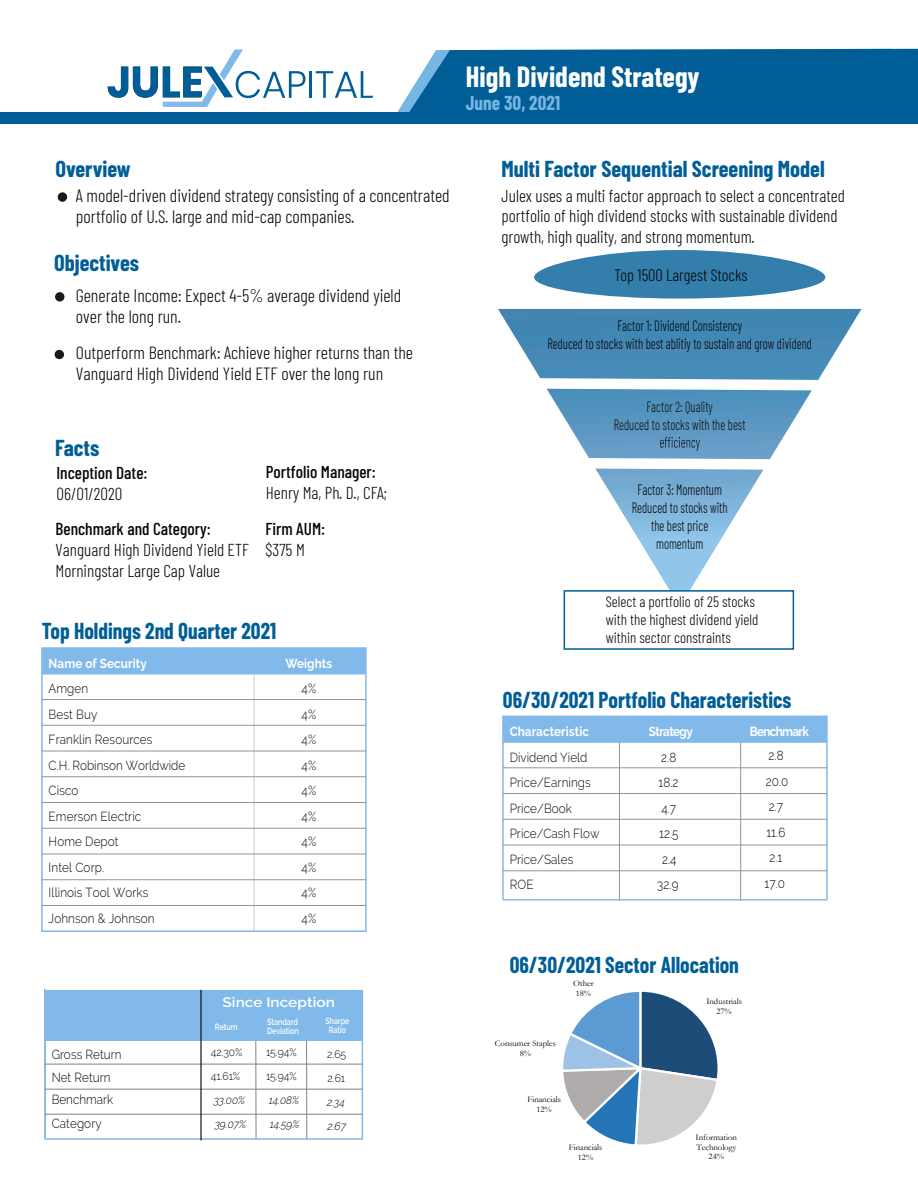
<style>
.page{position:relative;width:918px;height:1188px;background:#fff}
.page>*{position:absolute;margin:0;border:0;box-sizing:border-box;transform-origin:0 0}
.t1{font:700 28.5px "Barlow Condensed";color:#fff}
.t2{font:700 22.5px "Barlow Condensed";color:#015e97;scale:.96 1}
.t3{font:700 22.5px "Barlow Condensed";color:#015e97}
.t4{font:700 19.65px "Barlow Condensed";color:#75b6e3}
.t5{font:300 18px/21.6px "Barlow Condensed";color:#050504}
.t6{font:300 17.7px/21.1px "Barlow Condensed";color:#050504}
.t7{font:300 17.25px/20.7px "Barlow Condensed";color:#050504}
.t8{font:500 17.25px "Barlow Condensed";color:#050504}
.t9{font:300 16.5px "Barlow Condensed";color:#050504}
.t10{font:300 15px/18px "Barlow Condensed";color:#050504;text-align:center;scale:.82 1}
.t11{font:300 15px/18px "Barlow Condensed";color:#050504}
.t12{font:600 13.65px "Raleway";color:#fff;scale:1.13 1}
.t13{font:300 13.05px/25.5px "Raleway";letter-spacing:.01em;color:#050504;scale:.89 1}
.t14{font:700 13.05px "Raleway";letter-spacing:.005em;color:#fff;scale:.89 1}
.t15{font:700 13.05px "Raleway";letter-spacing:-.055em;color:#fff;scale:.89 1}
.t16{font:300 10.8px "Raleway";color:#050504;scale:.96 1}
.t17{font:italic 300 10.8px "Raleway";color:#050504;scale:.96 1}
.t18{font:600 8.85px/9px "Raleway";color:#fff;scale:.8 1}
.t19{font:8.7px/9.8px "Garamond";color:#040503;text-align:center}
</style>
<div class="page">
<svg style="left:563px;top:991px;width:155px;height:154px"></svg>
<hr style="left:740px;top:717px;width:1px;height:183px;background:#939598">
<hr style="left:306px;top:991px;width:1px;height:148px;background:#808284">
<hr style="left:310px;top:71px;width:2px;height:27px;background:#015d96">
<svg style="left:316px;top:71px;width:57px;height:27px"></svg>
<svg style="left:108px;top:50px;width:198px;height:57px"></svg>
<svg style="left:395px;top:49px;width:523px;height:64px;background:#0f669b"></svg>
<div style="left:0;top:113px;width:918px;height:11px;background:#015d95"></div>
<svg style="left:498px;top:309px;width:364px;height:298px"></svg>
<svg style="left:518px;top:373px;width:323px;height:57px"></svg>
<svg style="left:518px;top:437px;width:323px;height:38px"></svg>
<svg style="left:534px;top:250px;width:291px;height:49px"></svg>
<div style="left:564px;top:590px;width:230px;height:60px;background:#fff;border:2px solid #015e97"></div>
<div style="left:58px;top:192px;width:9px;height:10px;background:#1d1718;border-radius:50%"></div>
<div style="left:55px;top:292px;width:9px;height:10px;background:#1d1718;border-radius:50%"></div>
<div style="left:55px;top:350px;width:9px;height:9px;background:#1d1718;border-radius:50%"></div>
<hr style="left:254px;top:648px;width:1px;height:283px;background:#939598">
<div style="left:41px;top:647px;width:326px;height:285px;border:2px solid #81b9ea"></div>
<hr style="left:42px;top:905px;width:324px;height:1px;background:#939598">
<hr style="left:42px;top:879px;width:324px;height:1px;background:#939598">
<hr style="left:42px;top:854px;width:324px;height:1px;background:#939598">
<hr style="left:42px;top:828px;width:324px;height:1px;background:#939598">
<hr style="left:42px;top:802px;width:324px;height:1px;background:#939598">
<hr style="left:42px;top:776px;width:324px;height:1px;background:#939598">
<hr style="left:42px;top:751px;width:324px;height:1px;background:#939598">
<hr style="left:42px;top:725px;width:324px;height:1px;background:#939598">
<hr style="left:42px;top:699px;width:324px;height:1px;background:#939598">
<hr style="left:42px;top:673px;width:324px;height:2px;background:#81b9ea">
<div style="left:42px;top:648px;width:324px;height:26px;background:#81b9ea"></div>
<hr style="left:255px;top:990px;width:1px;height:149px;background:#808284">
<div style="left:44px;top:989px;width:319px;height:151px;border:2px solid #81b9ea"></div>
<hr style="left:45px;top:1114px;width:317px;height:1px;background:#808284">
<hr style="left:45px;top:1089px;width:317px;height:1px;background:#808284">
<hr style="left:45px;top:1064px;width:317px;height:1px;background:#808284">
<div style="left:45px;top:990px;width:317px;height:51px;background:#81b9ea"></div>
<hr style="left:200px;top:990px;width:2px;height:150px;background:#050504">
<hr style="left:619px;top:716px;width:1px;height:185px;background:#939598">
<div style="left:502px;top:716px;width:326px;height:185px;border:2px solid #81b9ea"></div>
<hr style="left:503px;top:870px;width:324px;height:1px;background:#939598">
<hr style="left:503px;top:845px;width:324px;height:1px;background:#939598">
<hr style="left:503px;top:819px;width:324px;height:1px;background:#939598">
<hr style="left:503px;top:793px;width:324px;height:1px;background:#939598">
<hr style="left:503px;top:767px;width:324px;height:1px;background:#939598">
<hr style="left:503px;top:741px;width:324px;height:2px;background:#81b9ea">
<div style="left:503px;top:716px;width:324px;height:26px;background:#81b9ea"></div>
<hr style="left:503px;top:899px;width:324px;height:2px;background:#81b9ea">
<h1 class="t1" style="left:466px;top:56px;width:235px">High Dividend Strategy</h1>
<h3 class="t4" style="left:466px;top:89px;width:96px">June 30, 2021</h3>
<h2 class="t3" style="left:56px;top:153px;width:77px">Overview</h2>
<h3 class="t5" style="left:76px;top:183px;width:375px">A model-driven dividend strategy consisting of a concentrated portfolio of U.S. large and mid-cap companies.</h3>
<h2 class="t3" style="left:54px;top:247px;width:87px">Objectives</h2>
<h3 class="t5" style="left:76px;top:283px;width:327px">Generate Income: Expect 4-5% average dividend yield over the long run.</h3>
<h3 class="t6" style="left:76px;top:341px;width:339px">Outperform Benchmark: Achieve higher returns than the<br>Vanguard High Dividend Yield ETF over the long run</h3>
<h2 class="t3" style="left:55px;top:432px;width:46px">Facts</h2>
<h3 class="t8" style="left:56px;top:461px;width:93px">Inception Date:</h3>
<h3 class="t7" style="left:56px;top:482px;width:68px">06/01/2020</h3>
<h3 class="t8" style="left:56px;top:517px;width:157px">Benchmark and Category:</h3>
<h3 class="t7" style="left:56px;top:538px;width:195px">Vanguard High Dividend Yield ETF<br>Morningstar Large Cap Value</h3>
<h3 class="t8" style="left:266px;top:460px;width:112px">Portfolio Manager:</h3>
<h3 class="t7" style="left:266px;top:481px;width:123px">Henry Ma, Ph. D., CFA;</h3>
<h3 class="t8" style="left:266px;top:517px;width:61px">Firm AUM:</h3>
<h3 class="t7" style="left:266px;top:538px;width:41px">$375 M</h3>
<h2 class="t2" style="left:42px;top:615px;width:246px">Top Holdings 2nd Quarter 2021</h2>
<p class="t14" style="left:49px;top:656px;width:112px">Name of Security</p>
<p class="t13" style="left:49px;top:676px;width:155px">Amgen<br>Best Buy<br>Franklin Resources<br>C.H. Robinson Worldwide<br>Cisco<br>Emerson Electric<br>Home Depot<br>Intel Corp.<br>Illinois Tool Works<br>Johnson &amp; Johnson</p>
<p class="t14" style="left:285px;top:656px;width:54px">Weights</p>
<p class="t13" style="left:302px;top:676px;width:18px;text-align:justify">4% 4% 4% 4% 4% 4% 4% 4% 4% 4%</p>
<p class="t13" style="left:52px;top:1041px;width:80px">Gross Return</p>
<p class="t13" style="left:52px;top:1066px;width:71px;line-height:22px">Net Return<br>Benchmark</p>
<p class="t13" style="left:52px;top:1111px;width:58px">Category</p>
<p class="t12" style="left:223px;top:994px;width:101px">Since Inception</p>
<p class="t18" style="left:267px;top:1017px;width:41px">Standard<br>Deviation</p>
<p class="t18" style="left:326px;top:1017px;width:31px;text-align:center">Sharpe<br>Ratio</p>
<p class="t16" style="left:266px;top:1046px;width:33px">15.94%</p>
<p class="t16" style="left:266px;top:1070px;width:33px">15.94%</p>
<p class="t17" style="left:269px;top:1094px;width:33px">14.08%</p>
<p class="t17" style="left:270px;top:1118px;width:32px">14.59%</p>
<p class="t18" style="left:215px;top:1022px;width:30px">Return</p>
<p class="t16" style="left:211px;top:1046px;width:35px">42.30%</p>
<p class="t16" style="left:211px;top:1070px;width:32px">41.61%</p>
<p class="t17" style="left:214px;top:1094px;width:34px">33.00%</p>
<p class="t17" style="left:215px;top:1118px;width:34px">39.07%</p>
<p class="t16" style="left:327px;top:1047px;width:21px">2.65</p>
<p class="t16" style="left:328px;top:1071px;width:20px">2.61</p>
<p class="t17" style="left:327px;top:1095px;width:20px">2.34</p>
<p class="t17" style="left:328px;top:1119px;width:21px">2.67</p>
<h2 class="t3" style="left:502px;top:153px;width:325px">Multi Factor Sequential Screening Model</h2>
<h3 class="t7" style="left:502px;top:184px;width:345px">Julex uses a multi factor approach to select a concentrated portfolio of high dividend stocks with sustainable dividend growth, high quality, and strong momentum.</h3>
<p class="t9" style="left:615px;top:264px;width:134px">Top 1500 Largest Stocks</p>
<p class="t10" style="left:547px;top:315px;width:324px">Factor 1: Dividend Consistency<br>Reduced to stocks with best ablitiy to sustain and grow dividend</p>
<p class="t10" style="left:614px;top:396px;width:162px">Factor 2: Quality<br>Reduced to stocks with the best</p>
<p class="t10" style="left:632px;top:480px;width:118px">Factor 3: Momentum<br>Reduced to stocks with the best price momentum</p>
<p class="t11" style="left:606px;top:592px;width:154px">Select a portfolio of 25 stocks with the highest dividend yield within sector constraints</p>
<h2 class="t2" style="left:503px;top:683px;width:302px">06/30/2021 Portfolio Characteristics</h2>
<p class="t15" style="left:649px;top:724px;width:51px">Strategy</p>
<p class="t13" style="left:657px;top:744px;width:26px;text-align:center">2.8<br>18.2<br>4.7<br>12.5<br>2.4<br>32.9</p>
<p class="t15" style="left:750px;top:724px;width:68px">Benchmark</p>
<p class="t14" style="left:510px;top:724px;width:91px">Characteristic</p>
<p class="t13" style="left:510px;top:744px;width:103px">Dividend Yield<br>Price/Earnings<br>Price/Book<br>Price/Cash Flow<br>Price/Sales<br>ROE</p>
<p class="t13" style="left:765px;top:743px;width:28px;text-align:center">2.8<br>20.0<br>2.7<br>11.6<br>2.1<br>17.0</p>
<h2 class="t2" style="left:510px;top:948px;width:240px">06/30/2021 Sector Allocation</h2>
<p class="t19" style="left:573px;top:978px;width:22px;text-align:left">Other<br>18%</p>
<p class="t19" style="left:495px;top:1039px;width:62px">Consumer Staples<br>8%</p>
<p class="t19" style="left:527px;top:1094px;width:35px">Financials<br>12%</p>
<p class="t19" style="left:569px;top:1143px;width:35px">Financials<br>12%</p>
<p class="t19" style="left:706px;top:996px;width:37px">Industrials<br>27%</p>
<p class="t19" style="left:696px;top:1132px;width:43px">Information<br>Technology<br>24%</p>
</div>
